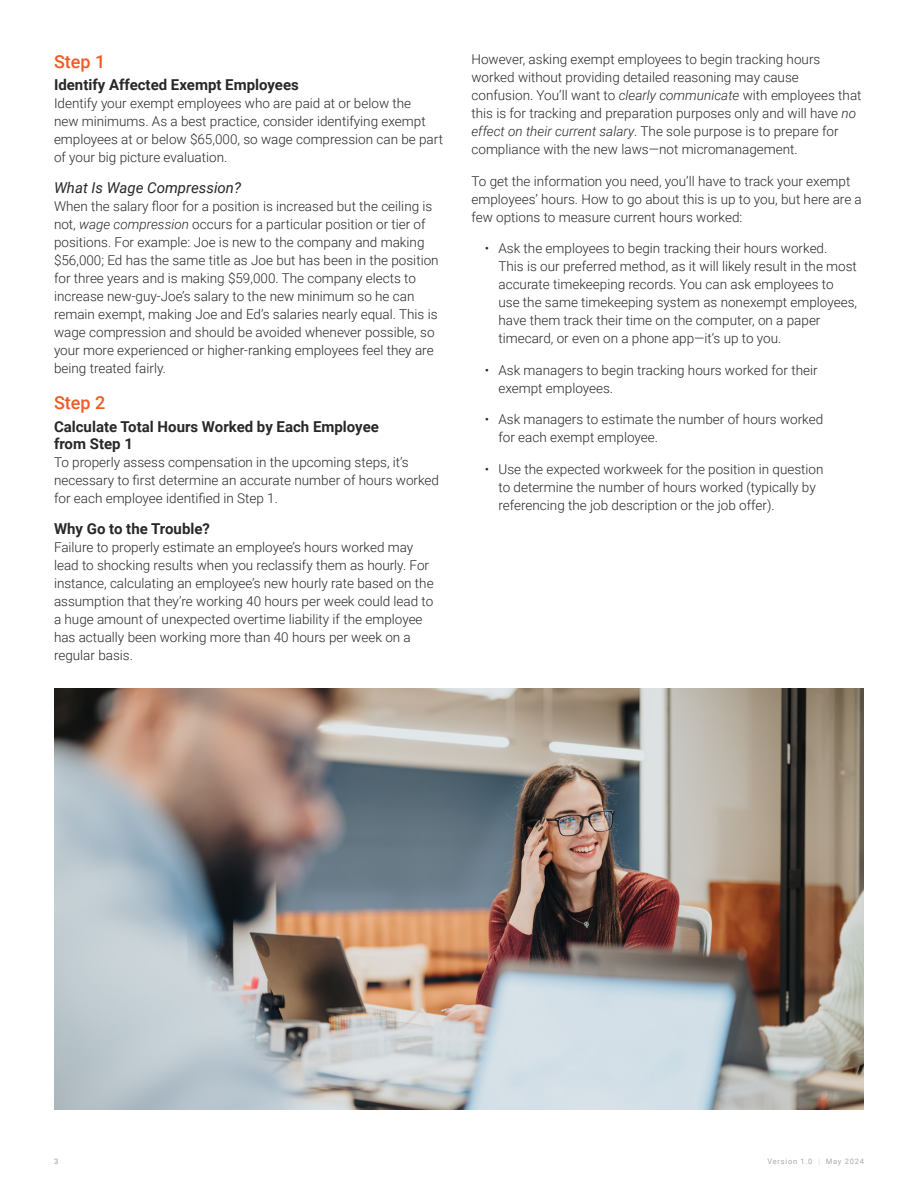
<style>
.page{position:relative;width:918px;height:1188px;background:#fff}
.page>*{position:absolute;margin:0;border:0;box-sizing:border-box;transform-origin:0 0}
.Secondary_header{font:500 18px "Roboto";color:#f15a26}
.Tertiary_header{font:700 15px/17.2px "Roboto";color:#282828}
.Tertiary_header-2{font:italic 15px "Roboto";color:#282828}
.body_copy{font:300 13.5px/18px "Roboto";color:#282828}
.CSLP_footer{font:7.5px "Roboto";letter-spacing:.1em;color:#a9a9a9}
.t1{font:7.5px "Roboto";color:#939598}
.s1{font-style:italic}
.s2{font-weight:100}
</style>
<div class="page">
<img style="left:54px;top:688px;width:810px;height:422px">
<p class="Secondary_header" style="left:54px;top:48px;width:53px">Step 1</p>
<p class="Tertiary_header" style="left:54px;top:76px;width:246px">Identify Affected Exempt Employees</p>
<p class="body_copy" style="left:54px;top:94px;width:391px">Identify your exempt employees who are paid at or below the<br>new minimums. As a best practice, consider identifying exempt employees at or below $65,000, so wage compression can be part of your big picture evaluation.</p>
<p class="Tertiary_header-2" style="left:54px;top:177px;width:189px">What Is Wage Compression?</p>
<p class="body_copy" style="left:54px;top:197px;width:386px">When the salary floor for a position is increased but the ceiling is not, <span class="s1">wage compression</span> occurs for a particular position or tier of positions. For example: Joe is new to the company and making $56,000; Ed has the same title as Joe but has been in the position for three years and is making $59,000. The company elects to increase new-guy-Joe’s salary to the new minimum so he can remain exempt, making Joe and Ed’s salaries nearly equal. This is wage compression and should be avoided whenever possible, so your more experienced or higher-ranking employees feel they are being treated fairly.</p>
<p class="Secondary_header" style="left:54px;top:390px;width:53px">Step 2</p>
<p class="Tertiary_header" style="left:54px;top:417px;width:326px">Calculate Total Hours Worked by Each Employee from Step 1</p>
<p class="body_copy" style="left:54px;top:453px;width:387px">To properly assess compensation in the upcoming steps, it’s necessary to first determine an accurate number of hours worked for each employee identified in Step 1.</p>
<p class="Tertiary_header" style="left:54px;top:519px;width:158px">Why Go to the Trouble?</p>
<p class="body_copy" style="left:54px;top:537px;width:381px">Failure to properly estimate an employee’s hours worked may lead to shocking results when you reclassify them as hourly. For instance, calculating an employee’s new hourly rate based on the assumption that they’re working 40 hours per week could lead to a huge amount of unexpected overtime liability if the employee has actually been working more than 40 hours per week on a regular basis.</p>
<p class="body_copy" style="left:471px;top:50px;width:392px">However, asking exempt employees to begin tracking hours worked without providing detailed reasoning may cause confusion. You’ll want to <span class="s1">clearly communicate</span> with employees that this is for tracking and preparation purposes only and will have <span class="s1">no effect on their current salary</span>. The sole purpose is to prepare for compliance with the new laws—not micromanagement.</p>
<p class="body_copy" style="left:471px;top:171px;width:392px">To get the information you need, you’ll have to track your exempt employees’ hours. How to go about this is up to you, but here are a few options to measure current hours worked:</p>
<p class="body_copy" style="left:498px;top:239px;width:360px;text-indent:-14px">• Ask the employees to begin tracking their hours worked.<br>This is our preferred method, as it will likely result in the most accurate timekeeping records. You can ask employees to use the same timekeeping system as nonexempt employees, have them track their time on the computer, on a paper timecard, or even on a phone app—it’s up to you.</p>
<p class="body_copy" style="left:498px;top:360px;width:321px;text-indent:-14px">• Ask managers to begin tracking hours worked for their exempt employees.</p>
<p class="body_copy" style="left:498px;top:410px;width:326px;text-indent:-14px">• Ask managers to estimate the number of hours worked for each exempt employee.</p>
<p class="body_copy" style="left:498px;top:459px;width:327px;text-indent:-14px">• Use the expected workweek for the position in question to determine the number of hours worked (typically by referencing the job description or the job offer).</p>
<p class="t1" style="left:54px;top:1156px;width:6px">3</p>
<p class="CSLP_footer" style="left:768px;top:1156px;width:98px">Version 1.0 <span class="s2">|</span> May 2024</p>
</div>
